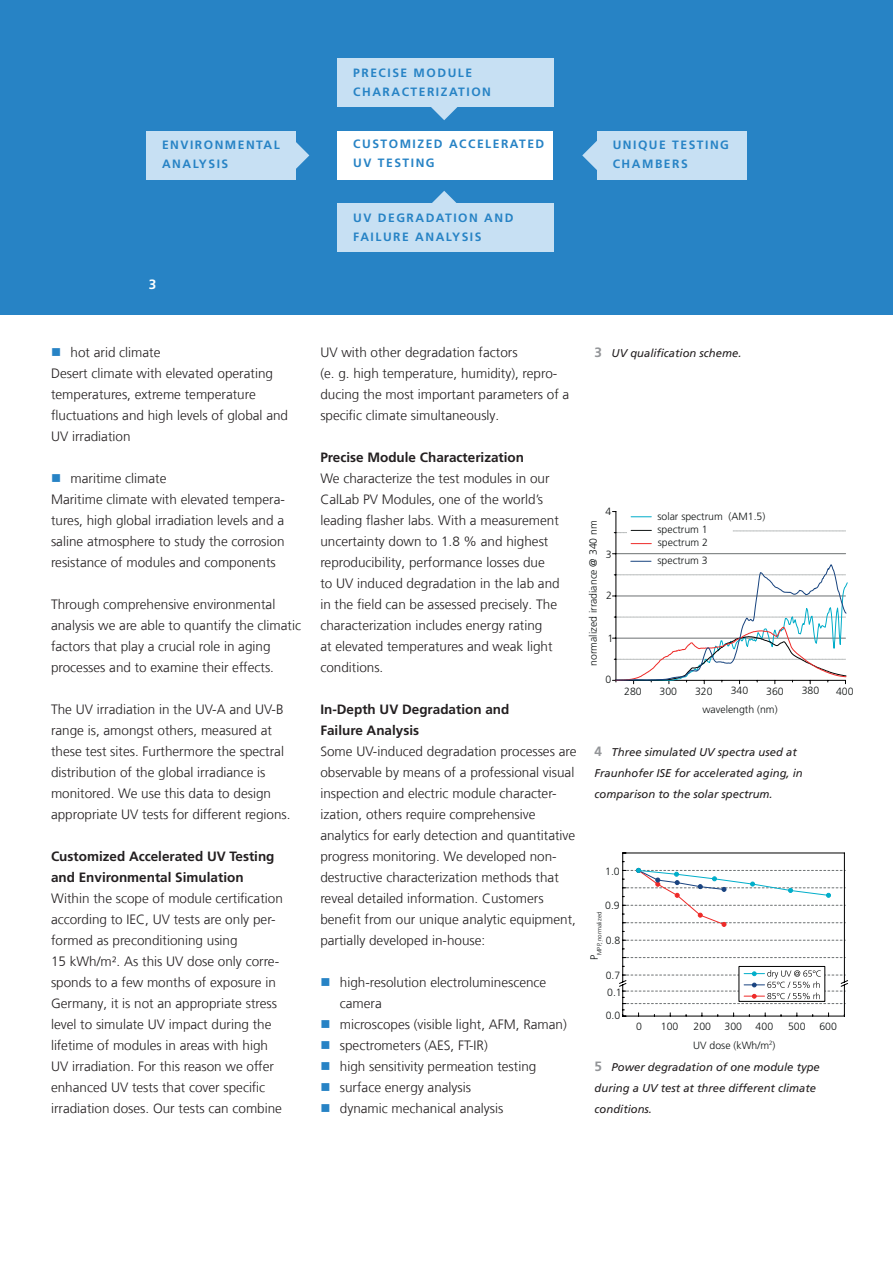
<style>
.page{position:relative;width:893px;height:1263px;background:#fff}
.page>*{position:absolute;margin:0;border:0;box-sizing:border-box;transform-origin:0 0}
.t1{font:300 13.5px/21px "Frutiger LT Com";color:#231f20}
.t2{font:700 13.5px/21px "Frutiger LT Com";color:#231f20}
.t3{font:700 13.5px "Frutiger LT Com";color:#fff}
.t4{font:700 12.15px/18.9px "Frutiger LT Com";letter-spacing:.125em;color:#2783c5}
.t5{font:italic 11.25px/21px "Frutiger LT Com";color:#231f20}
.t6{font:300 10.5px/13.2px "Frutiger";color:#0f1313}
.t7{font:300 6.15px "Frutiger";color:#0f1313}
.s1{color:#2783c5}
.s2{font-weight:700;font-style:normal;font-size:13.5px;color:#939598}
</style>
<div class="page">
<div style="left:0;top:0;width:893px;height:314px;background:#2783c5"></div>
<hr style="left:615px;top:511px;width:1px;height:169px;background:#000001">
<svg style="left:631px;top:516px;width:20px;height:1px"></svg>
<svg style="left:612px;top:530px;width:236px;height:154px"></svg>
<svg style="left:619px;top:853px;width:229px;height:164px"></svg>
<div style="left:337px;top:131px;width:215px;height:49px;background:#fff"></div>
<div style="left:147px;top:131px;width:149px;height:48px;background:#c7e0f3"></div>
<div style="left:597px;top:131px;width:149px;height:48px;background:#c7e0f3"></div>
<div style="left:337px;top:59px;width:217px;height:48px;background:#c7e0f3"></div>
<div style="left:337px;top:204px;width:217px;height:48px;background:#c7e0f3"></div>
<svg style="left:296px;top:142px;width:13px;height:27px"></svg>
<svg style="left:582px;top:141px;width:15px;height:29px"></svg>
<svg style="left:423px;top:191px;width:42px;height:13px"></svg>
<svg style="left:431px;top:107px;width:27px;height:13px"></svg>
<p class="t4" style="left:353px;top:63px;width:139px">PRECISE MODULE<br>CHARACTERIZATION</p>
<p class="t4" style="left:353px;top:135px;width:193px">CUSTOMIZED ACCELERATED<br>UV TESTING</p>
<p class="t4" style="left:162px;top:136px;width:119px">ENVIRONMENTAL<br>ANALYSIS</p>
<p class="t4" style="left:613px;top:136px;width:118px">UNIQUE TESTING<br>CHAMBERS</p>
<p class="t3" style="left:149px;top:276px;width:9px">3</p>
<p class="t4" style="left:353px;top:208px;width:162px">UV DEGRADATION AND<br>FAILURE ANALYSIS</p>
<p class="t1" style="left:51px;top:342px;width:239px"><span class="s1">■</span> hot arid climate<br>Desert climate with elevated operating temperatures, extreme temperature fluctuations and high levels of global and<br>UV irradiation</p>
<p class="t1" style="left:51px;top:468px;width:235px"><span class="s1">■</span> maritime climate<br>Maritime climate with elevated tempera&shy;tures, high global irradiation levels and a saline atmosphere to study the corrosion resistance of modules and components</p>
<p class="t1" style="left:51px;top:594px;width:252px">Through comprehensive environmental analysis we are able to quantify the climatic factors that play a crucial role in aging processes and to examine their effects.</p>
<p class="t1" style="left:51px;top:699px;width:241px">The UV irradiation in the UV-A and UV-B range is, amongst others, measured at these test sites. Furthermore the spectral distribution of the global irradiance is monitored. We use this data to design appropriate UV tests for different regions.</p>
<p class="t2" style="left:51px;top:846px;width:225px">Customized Accelerated UV Testing and Environmental Simulation</p>
<p class="t1" style="left:51px;top:888px;width:233px">Within the scope of module certification according to IEC, UV tests are only per&shy;formed as preconditioning using<br>15 kWh/m². As this UV dose only corre&shy;sponds to a few months of exposure in Germany, it is not an appropriate stress level to simulate UV impact during the lifetime of modules in areas with high UV irradiation. For this reason we offer enhanced UV tests that cover specific irradiation doses. Our tests can combine</p>
<p class="t1" style="left:320px;top:342px;width:251px">UV with other degradation factors<br>(e. g. high temperature, humidity), repro&shy;ducing the most important parameters of a specific climate simultaneously.</p>
<p class="t2" style="left:320px;top:447px;width:205px">Precise Module Characterization</p>
<p class="t1" style="left:320px;top:468px;width:241px">We characterize the test modules in our CalLab PV Modules, one of the world’s leading flasher labs. With a measurement uncertainty down to 1.8 % and highest reproducibility, performance losses due to UV induced degradation in the lab and in the field can be assessed precisely. The characterization includes energy rating<br>at elevated temperatures and weak light conditions.</p>
<p class="t2" style="left:320px;top:699px;width:191px">In-Depth UV Degradation and<br>Failure Analysis</p>
<p class="t1" style="left:320px;top:741px;width:258px">Some UV-induced degradation processes are observable by means of a professional visual inspection and electric module character&shy;ization, others require comprehensive analytics for early detection and quantitative progress monitoring. We developed non&shy;destructive characterization methods that reveal detailed information. Customers benefit from our unique analytic equipment, partially developed in-house:</p>
<p class="t1" style="left:340px;top:972px;width:208px;text-indent:-19px"><span class="s1">■</span> high-resolution electroluminescence camera</p>
<p class="t1" style="left:320px;top:1014px;width:248px"><span class="s1">■</span> microscopes (visible light, AFM, Raman)</p>
<p class="t1" style="left:320px;top:1035px;width:169px"><span class="s1">■</span> spectrometers (AES, FT-IR)</p>
<p class="t1" style="left:320px;top:1056px;width:218px"><span class="s1">■</span> high sensitivity permeation testing</p>
<p class="t1" style="left:320px;top:1077px;width:152px"><span class="s1">■</span> surface energy analysis</p>
<p class="t1" style="left:320px;top:1098px;width:184px"><span class="s1">■</span> dynamic mechanical analysis</p>
<p class="t5" style="left:595px;top:343px;width:148px"><span class="s2">3</span> UV qualification scheme.</p>
<p class="t6" style="left:586px;top:666px;width:147px;rotate:-90deg">normalized irradiance @ 340 nm</p>
<p class="t6" style="left:605px;top:505px;width:7px">4</p>
<p class="t6" style="left:606px;top:547px;width:7px">3</p>
<p class="t6" style="left:606px;top:589px;width:7px">2</p>
<p class="t6" style="left:607px;top:631px;width:7px">1</p>
<p class="t6" style="left:606px;top:673px;width:7px">0</p>
<p class="t6" style="left:657px;top:509px;width:109px">solar spectrum (AM1.5)</p>
<p class="t6" style="left:658px;top:523px;width:52px">spectrum 1 spectrum 2</p>
<p class="t6" style="left:657px;top:554px;width:52px">spectrum 3</p>
<p class="t6" style="left:624px;top:685px;width:19px">280</p>
<p class="t6" style="left:659px;top:685px;width:19px">300</p>
<p class="t6" style="left:695px;top:684px;width:19px">320</p>
<p class="t6" style="left:731px;top:684px;width:19px">340</p>
<p class="t6" style="left:766px;top:684px;width:19px">360</p>
<p class="t6" style="left:802px;top:684px;width:19px">380</p>
<p class="t6" style="left:836px;top:685px;width:19px">400</p>
<p class="t6" style="left:702px;top:703px;width:77px">wavelength (nm)</p>
<p class="t5" style="left:595px;top:742px;width:210px"><span class="s2">4</span> Three simulated UV spectra used at<br>Fraunhofer ISE for accelerated aging, in comparison to the solar spectrum.</p>
<p class="t6" style="left:605px;top:864px;width:16px">1.0</p>
<p class="t6" style="left:605px;top:899px;width:16px">0.9</p>
<p class="t7" style="left:596px;top:960px;width:50px;rotate:-90deg"><sup>P</sup>MPP, normalized</p>
<p class="t6" style="left:606px;top:934px;width:16px">0.8</p>
<p class="t6" style="left:606px;top:969px;width:16px">0.7</p>
<p class="t6" style="left:607px;top:986px;width:16px">0.1</p>
<p class="t6" style="left:606px;top:1009px;width:16px">0.0</p>
<p class="t6" style="left:636px;top:1020px;width:7px">0</p>
<p class="t6" style="left:661px;top:1020px;width:19px">100</p>
<p class="t6" style="left:693px;top:1020px;width:19px">200</p>
<p class="t6" style="left:725px;top:1019px;width:19px">300</p>
<p class="t6" style="left:756px;top:1020px;width:19px">400</p>
<p class="t6" style="left:788px;top:1019px;width:19px">500</p>
<p class="t6" style="left:819px;top:1020px;width:19px">600</p>
<p class="t6" style="left:693px;top:1038px;width:84px">UV dose (kWh/m<sup>2</sup>)</p>
<p class="t5" style="left:595px;top:1057px;width:227px"><span class="s2">5</span> Power degradation of one module type during a UV test at three different climate conditions.</p>
</div>
